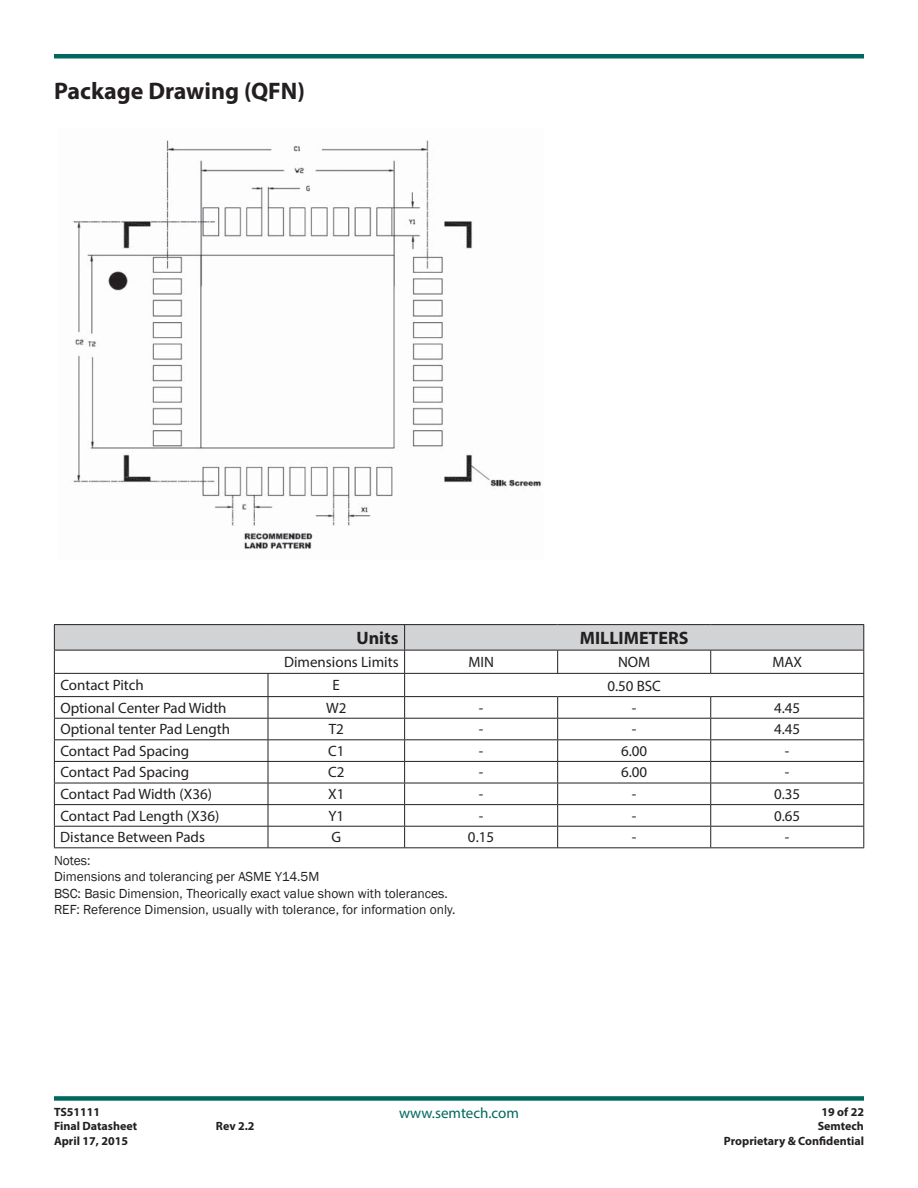
<style>
.page{position:relative;width:918px;height:1188px;background:#fff}
.page>*{position:absolute;margin:0;border:0;box-sizing:border-box;transform-origin:0 0}
.t1{font:700 24px "Myriad Pro";color:#231f20}
.t2{font:700 18px "Myriad Pro";color:#231f20}
.t3{font:15px "Myriad Pro";color:#231f20}
.t4{font:15px "Myriad Pro";color:#00685e}
.t5{font:13.5px/16.2px "Franklin Gothic";color:#231f20}
.t6{font:700 12px/14.4px "Myriad Pro";color:#231f20}
</style>
<div class="page">
<div style="left:54px;top:1096px;width:810px;height:5px;background:#00685e"></div>
<hr style="left:54px;top:54px;width:810px;height:4px;background:#00685e">
<hr style="left:54px;top:847px;width:657px;height:1px;background:#231f20">
<hr style="left:711px;top:847px;width:153px;height:1px;background:#231f20">
<hr style="left:54px;top:624px;width:214px;height:1px;background:#231f20">
<hr style="left:268px;top:624px;width:290px;height:1px;background:#231f20">
<hr style="left:558px;top:624px;width:153px;height:1px;background:#231f20">
<hr style="left:711px;top:624px;width:153px;height:1px;background:#231f20">
<svg style="left:54px;top:625px;width:810px;height:222px"></svg>
<img style="left:73px;top:140px;width:468px;height:409px">
<h1 class="t1" style="left:54px;top:82px;width:253px">Package Drawing (QFN)</h1>
<p class="t2" style="left:356px;top:631px;width:44px">Units</p>
<p class="t2" style="left:580px;top:631px;width:110px">MILLIMETERS</p>
<p class="t3" style="left:284px;top:657px;width:116px">Dimensions Limits</p>
<p class="t3" style="left:468px;top:657px;width:27px">MIN</p>
<p class="t3" style="left:618px;top:657px;width:34px">NOM</p>
<p class="t3" style="left:773px;top:657px;width:31px">MAX</p>
<p class="t3" style="left:60px;top:679px;width:85px">Contact Pitch</p>
<p class="t3" style="left:333px;top:679px;width:9px">E</p>
<p class="t3" style="left:607px;top:680px;width:55px">0.50 BSC</p>
<p class="t3" style="left:60px;top:702px;width:168px">Optional Center Pad Width</p>
<p class="t3" style="left:326px;top:702px;width:22px">W2</p>
<p class="t3" style="left:479px;top:702px;width:6px">-</p>
<p class="t3" style="left:632px;top:702px;width:6px">-</p>
<p class="t3" style="left:774px;top:702px;width:28px">4.45</p>
<p class="t3" style="left:60px;top:723px;width:171px">Optional tenter Pad Length</p>
<p class="t3" style="left:329px;top:723px;width:17px">T2</p>
<p class="t3" style="left:479px;top:723px;width:6px">-</p>
<p class="t3" style="left:632px;top:723px;width:6px">-</p>
<p class="t3" style="left:774px;top:723px;width:28px">4.45</p>
<p class="t3" style="left:60px;top:745px;width:130px">Contact Pad Spacing</p>
<p class="t3" style="left:328px;top:745px;width:18px">C1</p>
<p class="t3" style="left:479px;top:745px;width:6px">-</p>
<p class="t3" style="left:621px;top:745px;width:28px">6.00</p>
<p class="t3" style="left:785px;top:745px;width:6px">-</p>
<p class="t3" style="left:60px;top:766px;width:130px">Contact Pad Spacing</p>
<p class="t3" style="left:328px;top:766px;width:18px">C2</p>
<p class="t3" style="left:479px;top:766px;width:6px">-</p>
<p class="t3" style="left:621px;top:766px;width:28px">6.00</p>
<p class="t3" style="left:785px;top:766px;width:6px">-</p>
<p class="t3" style="left:60px;top:788px;width:153px">Contact Pad Width (X36)</p>
<p class="t3" style="left:328px;top:788px;width:18px">X1</p>
<p class="t3" style="left:479px;top:788px;width:6px">-</p>
<p class="t3" style="left:632px;top:788px;width:6px">-</p>
<p class="t3" style="left:774px;top:788px;width:28px">0.35</p>
<p class="t3" style="left:60px;top:810px;width:160px">Contact Pad Length (X36)</p>
<p class="t3" style="left:328px;top:810px;width:17px">Y1</p>
<p class="t3" style="left:479px;top:810px;width:6px">-</p>
<p class="t3" style="left:632px;top:810px;width:6px">-</p>
<p class="t3" style="left:774px;top:810px;width:28px">0.65</p>
<p class="t3" style="left:60px;top:831px;width:146px">Distance Between Pads</p>
<p class="t3" style="left:331px;top:831px;width:11px">G</p>
<p class="t3" style="left:468px;top:831px;width:28px">0.15</p>
<p class="t3" style="left:632px;top:831px;width:6px">-</p>
<p class="t3" style="left:785px;top:831px;width:6px">-</p>
<p class="t5" style="left:54px;top:853px;width:403px">Notes:<br>Dimensions and tolerancing per ASME Y14.5M<br>BSC: Basic Dimension, Theorically exact value shown with tolerances.<br>REF: Reference Dimension, usually with tolerance, for information only.</p>
<p class="t6" style="left:54px;top:1106px;width:85px">TS51111<br>Final Datasheet</p>
<p class="t6" style="left:54px;top:1135px;width:76px">April 17, 2015</p>
<p class="t6" style="left:216px;top:1120px;width:40px">Rev 2.2</p>
<p class="t4" style="left:399px;top:1107px;width:121px">www.semtech.com</p>
<p class="t6" style="left:724px;top:1106px;width:142px;text-align:right">19 of 22<br>Semtech<br>Proprietary &amp; Confidential</p>
</div>
